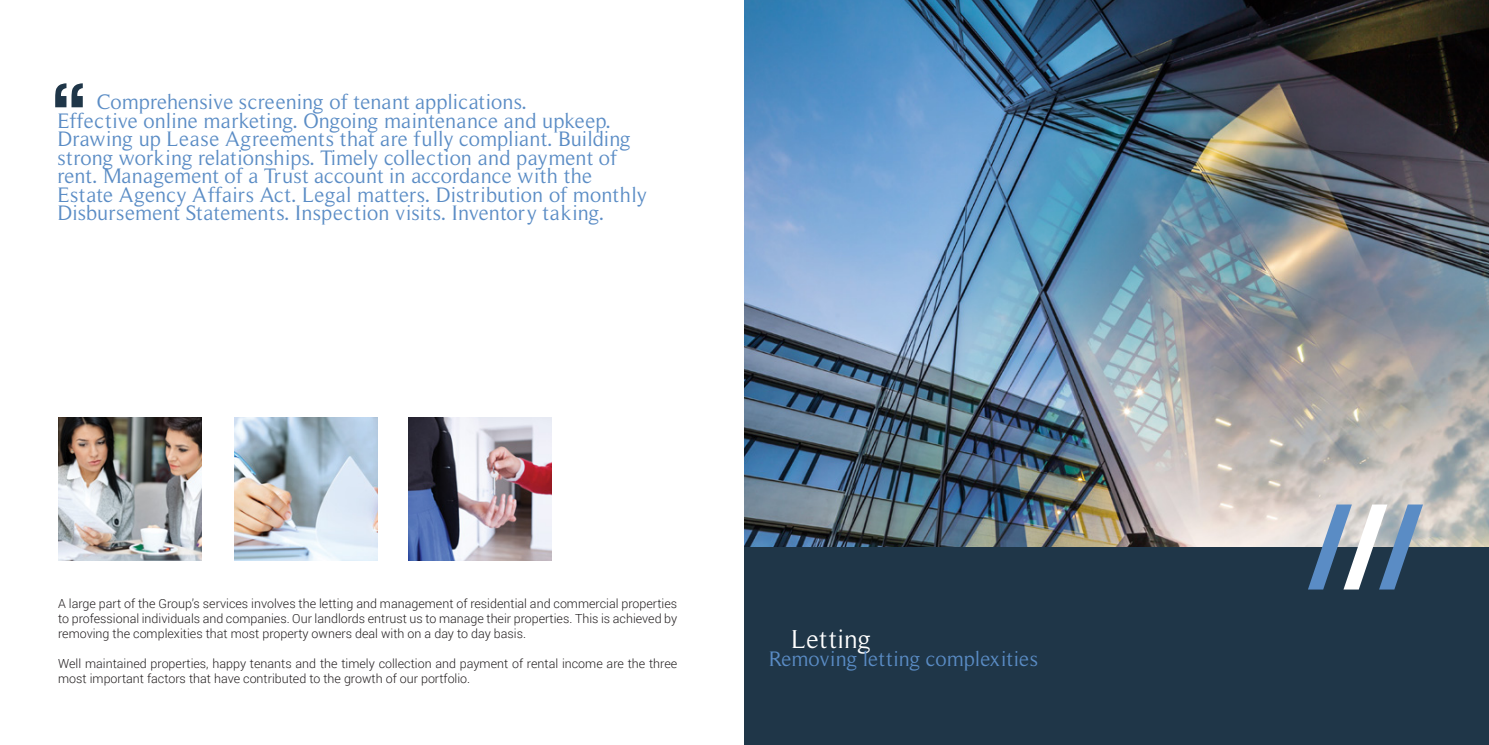
<style>
.page{position:relative;width:1489px;height:745px;background:#fff}
.page>*{position:absolute;margin:0;border:0;box-sizing:border-box;transform-origin:0 0}
.t1{font:26.38px "Roman Serif";letter-spacing:.02em;color:#fff}
.t2{font:21.38px/18.5px "Roman Serif";color:#5a8cc5}
.t3{font:300 12.5px/15px "Roboto";color:#231f20;text-align:justify}
</style>
<div class="page">
<img style="left:58px;top:417px;width:143px;height:142px">
<img style="left:234px;top:417px;width:143px;height:142px">
<img style="left:408px;top:417px;width:143px;height:142px">
<svg style="left:55px;top:83px;width:28px;height:24px"></svg>
<img style="left:744px;top:0;width:744px;height:547px">
<div style="left:744px;top:547px;width:744px;height:197px;background:#1f3648"></div>
<svg style="left:1307px;top:504px;width:115px;height:85px"></svg>
<p class="t2" style="left:57px;top:92px;width:591px;text-indent:39px">Comprehensive screening of tenant applications.<br>Effective online marketing. Ongoing maintenance and upkeep.<br>Drawing up Lease Agreements that are fully compliant. Building strong working relationships. Timely collection and payment of rent. Management of a Trust account in accordance with the Estate Agency Affairs Act. Legal matters. Distribution of monthly Disbursement Statements. Inspection visits. Inventory taking.</p>
<p class="t3" style="left:58px;top:594px;width:620px">A large part of the Group’s services involves the letting and management of residential and commercial properties to professional individuals and companies. Our landlords entrust us to manage their properties. This is achieved by removing the complexities that most property owners deal with on a day to day basis.</p>
<p class="t3" style="left:58px;top:654px;width:620px">Well maintained properties, happy tenants and the timely collection and payment of rental income are the three most important factors that have contributed to the growth of our portfolio.</p>
<h1 class="t1" style="left:791px;top:623px;width:81px">Letting</h1>
<h2 class="t2" style="left:768px;top:649px;width:271px">Removing letting complexities</h2>
</div>
